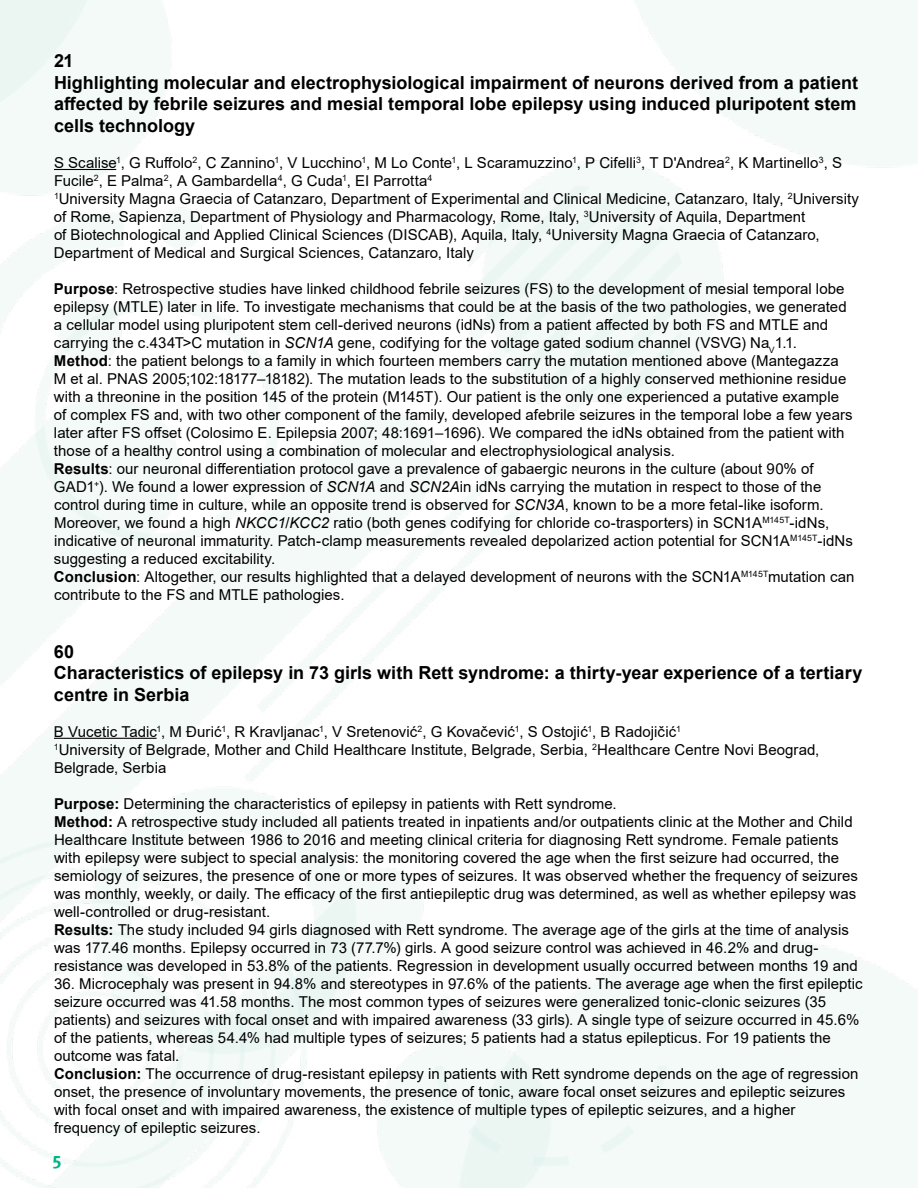
<style>
.page{position:relative;width:918px;height:1188px;background:#fff}
.page>*{position:absolute;margin:0;border:0;box-sizing:border-box;transform-origin:0 0}
.t1{font:700 18px/21.6px "Arial";color:#000}
.t2{font:700 18px "Meta Pro";color:#00b387}
.t3{font:15px/18px "Arial";letter-spacing:.005em;color:#000}
.s1{font-weight:700}
.s2{font-style:italic}
</style>
<div class="page">
<hr style="left:54px;top:169px;width:62px;height:1px;background:#000">
<hr style="left:54px;top:738px;width:103px;height:1px;background:#000">
<p class="t1" style="left:54px;top:50px;width:806px">21<br>Highlighting molecular and electrophysiological impairment of neurons derived from a patient affected by febrile seizures and mesial temporal lobe epilepsy using induced pluripotent stem cells technology</p>
<p class="t3" style="left:54px;top:154px;width:807px">S Scalise<sup>1</sup>, G Ruffolo<sup>2</sup>, C Zannino<sup>1</sup>, V Lucchino<sup>1</sup>, M Lo Conte<sup>1</sup>, L Scaramuzzino<sup>1</sup>, P Cifelli<sup>3</sup>, T D'Andrea<sup>2</sup>, K Martinello<sup>3</sup>, S Fucile<sup>2</sup>, E Palma<sup>2</sup>, A Gambardella<sup>4</sup>, G Cuda<sup>1</sup>, EI Parrotta<sup>4<br>1</sup>University Magna Graecia of Catanzaro, Department of Experimental and Clinical Medicine, Catanzaro, Italy, <sup>2</sup>University of Rome, Sapienza, Department of Physiology and Pharmacology, Rome, Italy, <sup>3</sup>University of Aquila, Department<br>of Biotechnological and Applied Clinical Sciences (DISCAB), Aquila, Italy, <sup>4</sup>University Magna Graecia of Catanzaro, Department of Medical and Surgical Sciences, Catanzaro, Italy</p>
<p class="t3" style="left:54px;top:280px;width:802px"><span class="s1">Purpose</span>: Retrospective studies have linked childhood febrile seizures (FS) to the development of mesial temporal lobe epilepsy (MTLE) later in life. To investigate mechanisms that could be at the basis of the two pathologies, we generated a cellular model using pluripotent stem cell-derived neurons (idNs) from a patient affected by both FS and MTLE and carrying the c.434T&gt;C mutation in <span class="s2">SCN1A</span> gene, codifying for the voltage gated sodium channel (VSVG) Na<sub>V</sub>1.1.<br><span class="s1">Method</span>: the patient belongs to a family in which fourteen members carry the mutation mentioned above (Mantegazza M et al. PNAS 2005;102:18177–18182). The mutation leads to the substitution of a highly conserved methionine residue with a threonine in the position 145 of the protein (M145T). Our patient is the only one experienced a putative example of complex FS and, with two other component of the family, developed afebrile seizures in the temporal lobe a few years later after FS offset (Colosimo E. Epilepsia 2007; 48:1691–1696). We compared the idNs obtained from the patient with those of a healthy control using a combination of molecular and electrophysiological analysis.<br><span class="s1">Results</span>: our neuronal differentiation protocol gave a prevalence of gabaergic neurons in the culture (about 90% of GAD1<sup>+</sup>). We found a lower expression of <span class="s2">SCN1A</span> and <span class="s2">SCN2A</span>in idNs carrying the mutation in respect to those of the control during time in culture, while an opposite trend is observed for <span class="s2">SCN3A</span>, known to be a more fetal-like isoform.<br>Moreover, we found a high <span class="s2">NKCC1</span>/<span class="s2">KCC2</span> ratio (both genes codifying for chloride co-trasporters) in SCN1A<sup>M145T</sup>-idNs, indicative of neuronal immaturity. Patch-clamp measurements revealed depolarized action potential for SCN1A<sup>M145T</sup>-idNs suggesting a reduced excitability.<br><span class="s1">Conclusion</span>: Altogether, our results highlighted that a delayed development of neurons with the SCN1A<sup>M145T</sup>mutation can contribute to the FS and MTLE pathologies.</p>
<p class="t1" style="left:54px;top:641px;width:810px">60<br>Characteristics of epilepsy in 73 girls with Rett syndrome: a thirty-year experience of a tertiary centre in Serbia</p>
<p class="t3" style="left:54px;top:722px;width:767px">B Vucetic Tadic<sup>1</sup>, M Đurić<sup>1</sup>, R Kravljanac<sup>1</sup>, V Sretenović<sup>2</sup>, G Kovačević<sup>1</sup>, S Ostojić<sup>1</sup>, B Radojičić<sup>1<br>1</sup>University of Belgrade, Mother and Child Healthcare Institute, Belgrade, Serbia, <sup>2</sup>Healthcare Centre Novi Beograd,<br>Belgrade, Serbia</p>
<p class="t3" style="left:54px;top:794px;width:806px"><span class="s1">Purpose:</span> Determining the characteristics of epilepsy in patients with Rett syndrome.<br><span class="s1">Method:</span> A retrospective study included all patients treated in inpatients and/or outpatients clinic at the Mother and Child Healthcare Institute between 1986 to 2016 and meeting clinical criteria for diagnosing Rett syndrome. Female patients with epilepsy were subject to special analysis: the monitoring covered the age when the first seizure had occurred, the semiology of seizures, the presence of one or more types of seizures. It was observed whether the frequency of seizures was monthly, weekly, or daily. The efficacy of the first antiepileptic drug was determined, as well as whether epilepsy was well-controlled or drug-resistant.<br><span class="s1">Results:</span> The study included 94 girls diagnosed with Rett syndrome. The average age of the girls at the time of analysis was 177.46 months. Epilepsy occurred in 73 (77.7%) girls. A good seizure control was achieved in 46.2% and drug&shy;resistance was developed in 53.8% of the patients. Regression in development usually occurred between months 19 and</p>
<p class="t3" style="left:54px;top:974px;width:810px">36. Microcephaly was present in 94.8% and stereotypes in 97.6% of the patients. The average age when the first epileptic seizure occurred was 41.58 months. The most common types of seizures were generalized tonic-clonic seizures (35 patients) and seizures with focal onset and with impaired awareness (33 girls). A single type of seizure occurred in 45.6% of the patients, whereas 54.4% had multiple types of seizures; 5 patients had a status epilepticus. For 19 patients the outcome was fatal.<br><span class="s1">Conclusion:</span> The occurrence of drug-resistant epilepsy in patients with Rett syndrome depends on the age of regression onset, the presence of involuntary movements, the presence of tonic, aware focal onset seizures and epileptic seizures with focal onset and with impaired awareness, the existence of multiple types of epileptic seizures, and a higher frequency of epileptic seizures.</p>
<p class="t2" style="left:52px;top:1147px;width:12px">5</p>
</div>
